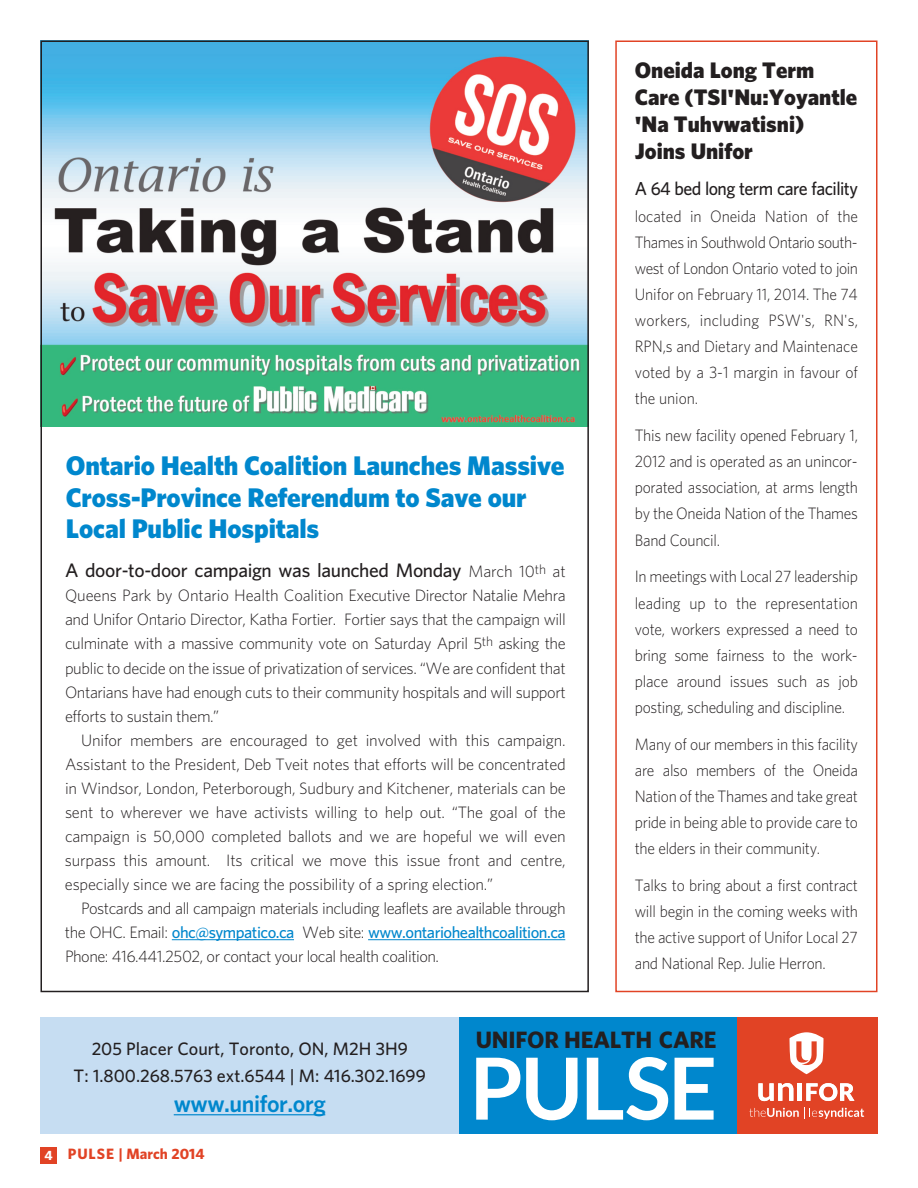
<style>
.page{position:relative;width:918px;height:1188px;background:#fff}
.page>*{position:absolute;margin:0;border:0;box-sizing:border-box;transform-origin:0 0}
.t1{font:700 85.65px "Lato";letter-spacing:-.03em;color:#fff}
.t2{font:900 27px/31.7px "Whitney";letter-spacing:-.005em;color:#0087cd}
.t3{font:600 23.85px "Whitney";letter-spacing:-.02em;color:#0087cd}
.t4{font:700 23.7px "Whitney";letter-spacing:-.005em;color:#231f20}
.t5{font:900 22.5px/26.8px "Whitney";color:#231f20}
.t6{font:500 19.5px "Whitney";letter-spacing:-.02em;color:#231f20}
.t7{font:500 18.75px "Whitney";letter-spacing:-.03em;color:#231f20;scale:.95 1}
.t8{font:500 18px/27.8px "Whitney";color:#231f20;text-align:center}
.t9{font:300 16.5px/24px "Whitney";letter-spacing:-.02em;color:#231f20;text-align:justify}
.t10{font:300 16.5px/26.1px "Whitney";letter-spacing:-.02em;color:#231f20;text-align:justify;scale:.95 1}
.t11{font:700 15px "Whitney";color:#e14325}
.s1{font-weight:300;font-size:16.5px}
.s2{font-weight:500;color:#0087cd}
.s3{font-size:13.5px;color:#fff}
</style>
<div class="page">
<div style="left:40px;top:1018px;width:419px;height:116px;background:#c6ddf2"></div>
<hr style="left:174px;top:1114px;width:151px;height:1px;background:#0087cd">
<div style="left:40px;top:1148px;width:17px;height:16px;background:#e14325"></div>
<div style="left:459px;top:1018px;width:418px;height:116px;background:#0087cd"></div>
<div style="left:737px;top:1018px;width:141px;height:116px;background:#e14325"></div>
<svg style="left:789px;top:1032px;width:35px;height:42px"></svg>
<svg style="left:758px;top:1083px;width:35px;height:18px"></svg>
<svg style="left:806px;top:1083px;width:49px;height:18px"></svg>
<hr style="left:798px;top:1083px;width:4px;height:18px;background:#fff">
<svg style="left:749px;top:1108px;width:115px;height:11px"></svg>
<hr style="left:172px;top:939px;width:122px;height:1px;background:#0087cd">
<hr style="left:368px;top:939px;width:197px;height:1px;background:#0087cd">
<img style="left:43px;top:43px;width:543px;height:384px">
<div style="left:615px;top:40px;width:263px;height:952px;border:2px solid #e14325"></div>
<h2 class="t2" style="left:66px;top:452px;width:500px">Ontario Health Coalition Launches Massive<br>Cross-Province Referendum to Save our<br>Local Public Hospitals</h2>
<p class="t6" style="left:65px;top:564px;width:502px">A door-to-door campaign was launched Monday <span class="s1">March 10</span><sup>th</sup> <span class="s1">at</span></p>
<p class="t9" style="left:65px;top:585px;width:502px">Queens Park by Ontario Health Coalition Executive Director Natalie Mehra and Unifor Ontario Director, Katha Fortier. Fortier says that the campaign will culminate with a massive community vote on Saturday April 5<sup>th</sup> asking the public to decide on the issue of privatization of services. “We are confident that Ontarians have had enough cuts to their community hospitals and will support efforts to sustain them.”</p>
<p class="t9" style="left:65px;top:729px;width:502px;text-indent:16px">Unifor members are encouraged to get involved with this campaign.<br>Assistant to the President, Deb Tveit notes that efforts will be concentrated in Windsor, London, Peterborough, Sudbury and Kitchener, materials can be sent to wherever we have activists willing to help out. “The goal of the campaign is 50,000 completed ballots and we are hopeful we will even surpass this amount. Its critical we move this issue front and centre, especially since we are facing the possibility of a spring election.”</p>
<p class="t9" style="left:65px;top:898px;width:502px;text-indent:16px">Postcards and all campaign materials including leaflets are available through the OHC. Email: <span class="s2">ohc@sympatico.ca</span> Web site: <span class="s2">www.ontariohealthcoalition.ca </span>Phone: 416.441.2502, or contact your local health coalition.</p>
<h3 class="t5" style="left:635px;top:59px;width:224px">Oneida Long Term<br>Care (TSI'Nu:Yoyantle 'Na Tuhvwatisni)<br>Joins Unifor</h3>
<p class="t7" style="left:635px;top:183px;width:236px">A 64 bed long term care facility</p>
<p class="t10" style="left:635px;top:204px;width:236px">located in Oneida Nation of the Thames in Southwold Ontario south&shy;west of London Ontario voted to join Unifor on February 11, 2014. The 74 workers, including PSW's, RN's, RPN,s and Dietary and Maintenace voted by a 3-1 margin in favour of the union.</p>
<p class="t10" style="left:635px;top:424px;width:236px">This new facility opened February 1, 2012 and is operated as an unincor&shy;porated association, at arms length by the Oneida Nation of the Thames Band Council.</p>
<p class="t10" style="left:635px;top:565px;width:236px">In meetings with Local 27 leadership leading up to the representation vote, workers expressed a need to bring some fairness to the work&shy;place around issues such as job posting, scheduling and discipline.</p>
<p class="t10" style="left:635px;top:733px;width:236px">Many of our members in this facility are also members of the Oneida Nation of the Thames and take great pride in being able to provide care to the elders in their community.</p>
<p class="t10" style="left:635px;top:874px;width:236px">Talks to bring about a first contract will begin in the coming weeks with the active support of Unifor Local 27 and National Rep. Julie Herron.</p>
<p class="t8" style="left:74px;top:1036px;width:354px">205 Placer Court, Toronto, ON, M2H 3H9<br>T: 1.800.268.5763 ext.6544 | M: 416.302.1699</p>
<h3 class="t3" style="left:174px;top:1096px;width:154px">www.unifor.org</h3>
<p class="t11" style="left:44px;top:1149px;width:162px"><span class="s3">4</span> PULSE | March 2014</p>
<h3 class="t4" style="left:476px;top:1031px;width:243px">UNIFOR HEALTH CARE</h3>
<h1 class="t1" style="left:470px;top:1040px;width:249px">PULSE</h1>
</div>
